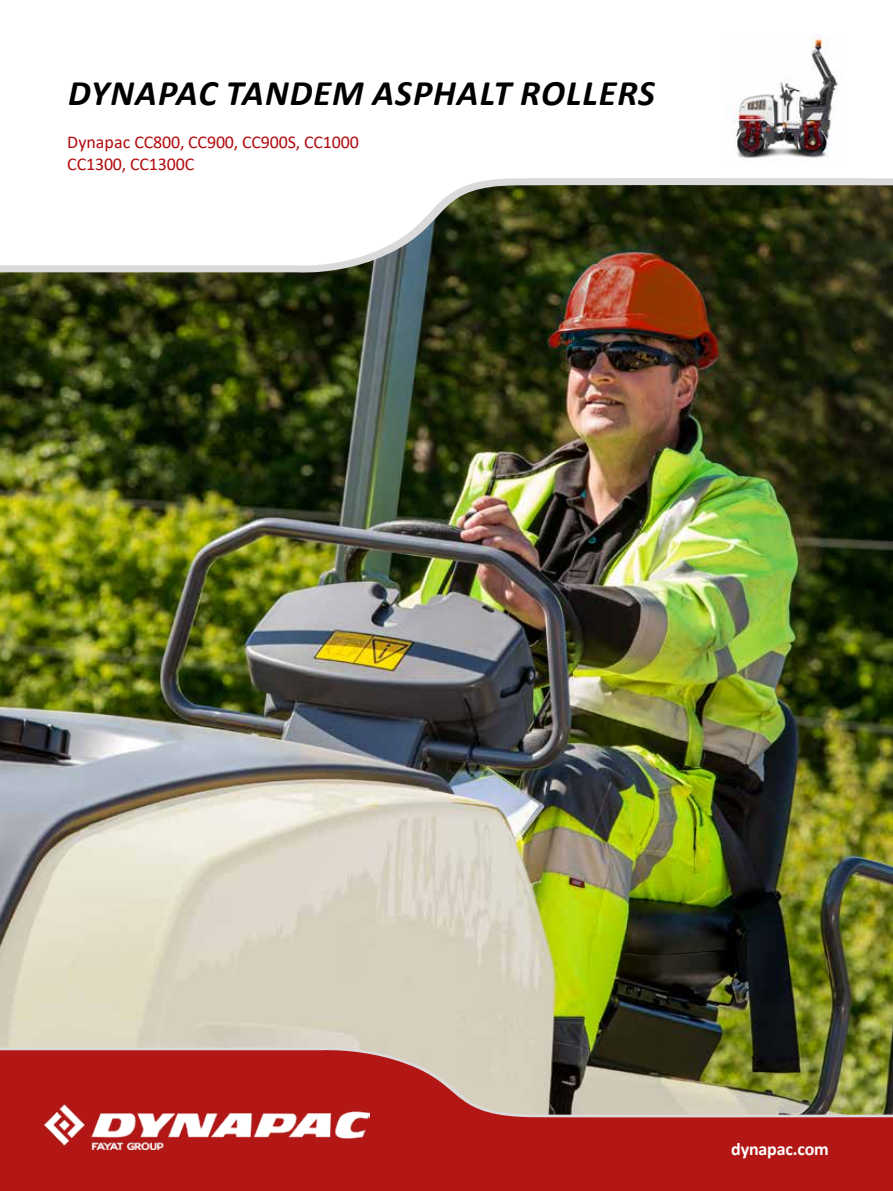
<style>
.page{position:relative;width:893px;height:1191px;background:#fff}
.page>*{position:absolute;margin:0;border:0;box-sizing:border-box;transform-origin:0 0}
.t1{font:italic 700 36px "Calibri";letter-spacing:.03em;color:#000}
.t2{font:18px/21.6px "Calibri";letter-spacing:-.01em;color:#b30a0d}
.t3{font:700 18px "Calibri";letter-spacing:-.01em;color:#fff}
</style>
<div class="page">
<img style="left:0;top:272px;width:893px;height:774px">
<svg style="left:0;top:178px;width:893px;height:94px"></svg>
<svg style="left:0;top:1046px;width:893px;height:145px"></svg>
<img style="left:45px;top:1102px;width:325px;height:48px">
<img style="left:729px;top:34px;width:109px;height:124px">
<h1 class="t1" style="left:68px;top:68px;width:588px">DYNAPAC TANDEM ASPHALT ROLLERS</h1>
<p class="t2" style="left:67px;top:131px;width:293px">Dynapac CC800, CC900, CC900S, CC1000<br>CC1300, CC1300C</p>
<p class="t3" style="left:731px;top:1136px;width:99px">dynapac.com</p>
</div>
